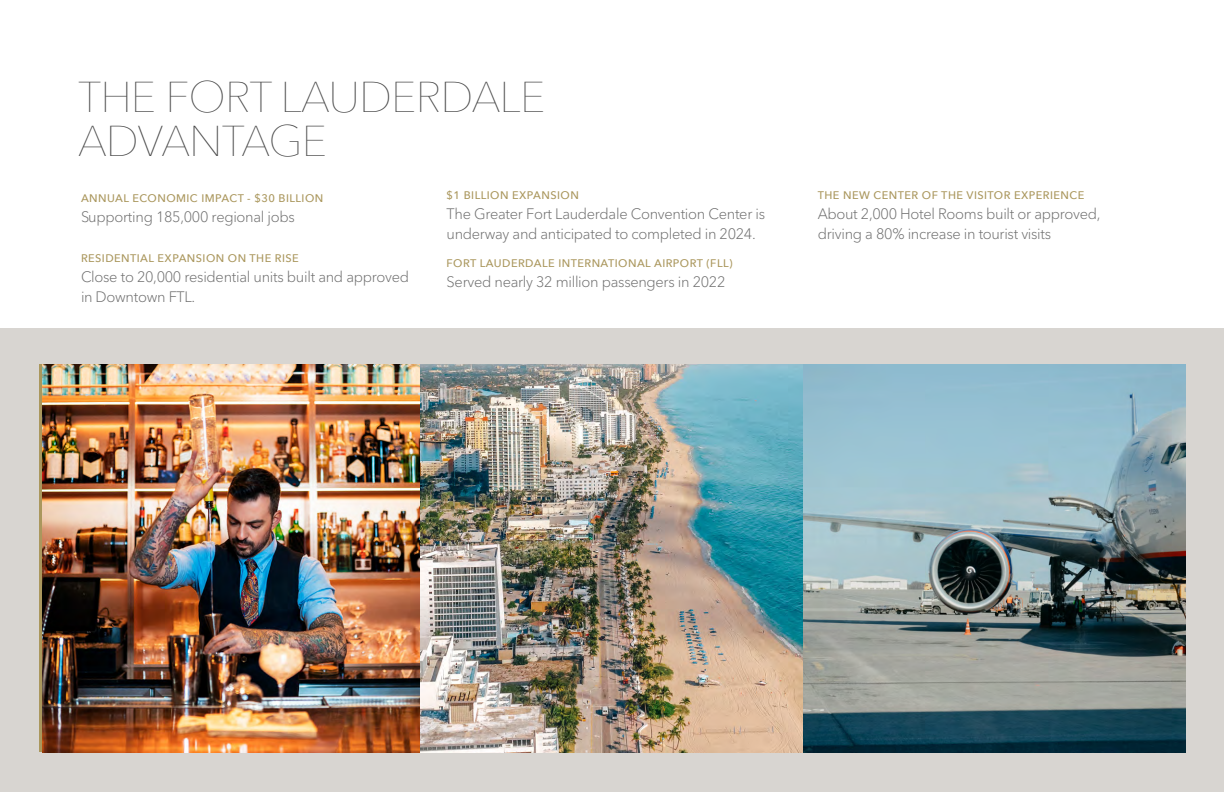
<style>
.page{position:relative;width:1224px;height:792px;background:#fff}
.page>*{position:absolute;margin:0;border:0;box-sizing:border-box;transform-origin:0 0}
.t1{font:200 43px/44px "Avenir Next";letter-spacing:-.02em;color:#474747}
.t2{font:300 15px/20px "Avenir Next LT Pro";letter-spacing:-.02em;color:#6c6c6c}
.t3{font:500 11px "Avenir Next";letter-spacing:.04em;color:#aa975d}
</style>
<div class="page">
<div style="left:0;top:328px;width:1224px;height:464px;background:#d8d5d1"></div>
<img style="left:42px;top:364px;width:379px;height:388px">
<img style="left:421px;top:364px;width:383px;height:388px">
<svg style="left:804px;top:364px;width:381px;height:388px;background:#7d959b"></svg>
<h1 class="t1" style="left:78px;top:73px;width:469px">THE FORT LAUDERDALE<br>ADVANTAGE</h1>
<p class="t3" style="left:81px;top:189px;width:244px">ANNUAL ECONOMIC IMPACT - $30 BILLION</p>
<p class="t2" style="left:81px;top:206px;width:215px">Supporting 185,000 regional jobs</p>
<p class="t3" style="left:81px;top:249px;width:219px">RESIDENTIAL EXPANSION ON THE RISE</p>
<p class="t2" style="left:81px;top:266px;width:330px">Close to 20,000 residential units built and approved in Downtown FTL.</p>
<p class="t3" style="left:447px;top:186px;width:134px">$1 BILLION EXPANSION</p>
<p class="t2" style="left:447px;top:203px;width:320px">The Greater Fort Lauderdale Convention Center is underway and anticipated to completed in 2024.</p>
<p class="t3" style="left:447px;top:254px;width:287px">FORT LAUDERDALE INTERNATIONAL AIRPORT (FLL)</p>
<p class="t2" style="left:447px;top:271px;width:280px">Served nearly 32 million passengers in 2022</p>
<p class="t3" style="left:818px;top:186px;width:268px">THE NEW CENTER OF THE VISITOR EXPERIENCE</p>
<p class="t2" style="left:818px;top:203px;width:284px">About 2,000 Hotel Rooms built or approved, driving a 80% increase in tourist visits</p>
</div>
